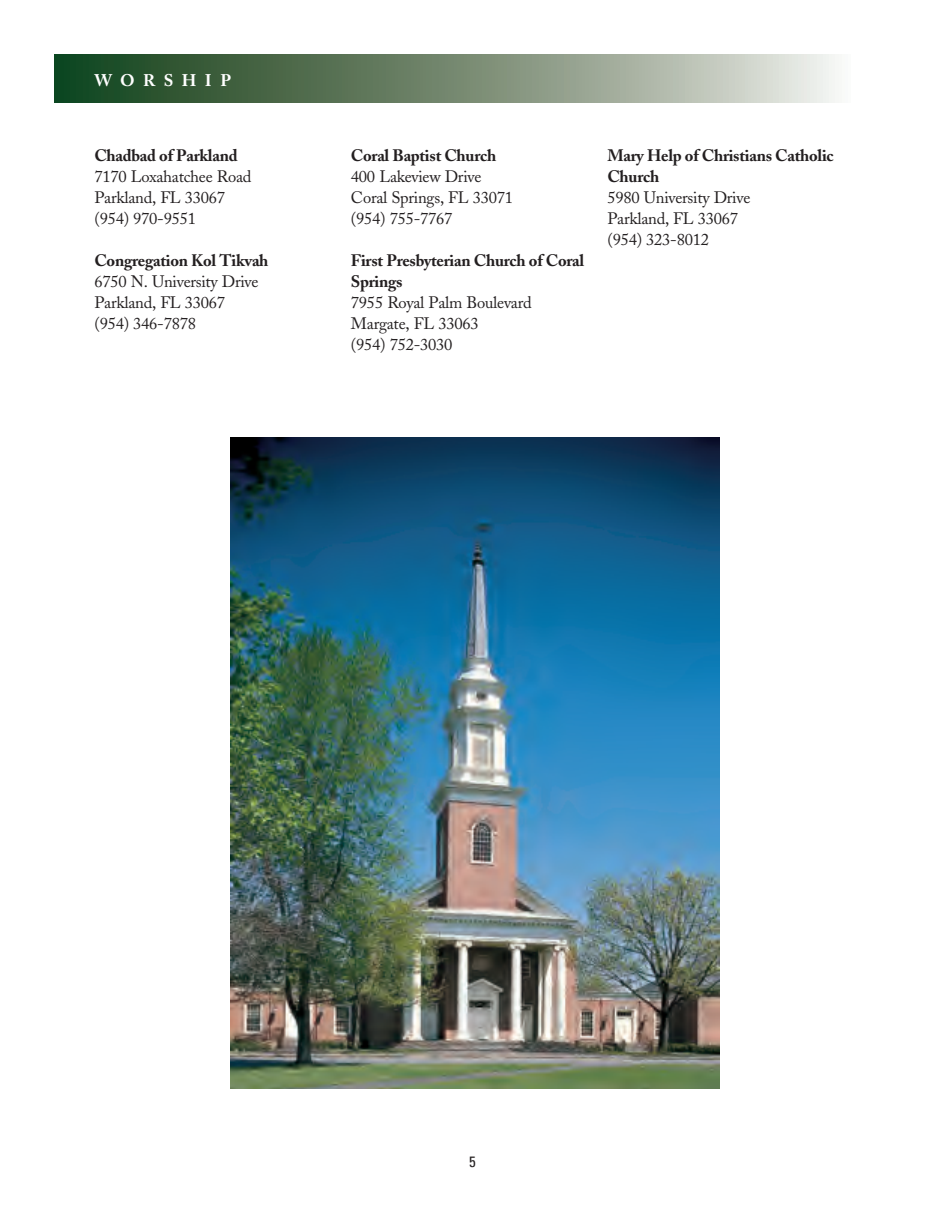
<style>
.page{position:relative;width:945px;height:1215px;background:#fff}
.page>*{position:absolute;margin:0;border:0;box-sizing:border-box;transform-origin:0 0}
.t1{font:700 16.8px "Adobe Caslon";letter-spacing:.5em;color:#fff}
.t2{font:16.5px/21px "Adobe Caslon";letter-spacing:-.015em;color:#231f20}
.t3{font:700 16.5px/21px "Adobe Caslon";letter-spacing:-.015em;color:#231f20}
.t4{font:condensed 15px "Univers";color:#231f20}
</style>
<div class="page">
<svg style="left:54px;top:54px;width:781px;height:49px;background:#778d75"></svg>
<img style="left:231px;top:437px;width:489px;height:652px">
<p class="t1" style="left:94px;top:70px;width:138px">WORSHIP</p>
<p class="t3" style="left:94px;top:145px;width:145px">Chadbad of Parkland</p>
<p class="t2" style="left:94px;top:166px;width:158px">7170 Loxahatchee Road<br>Parkland, FL 33067 (954) 970-9551</p>
<p class="t3" style="left:94px;top:250px;width:176px">Congregation Kol Tikvah</p>
<p class="t2" style="left:94px;top:271px;width:166px">6750 N. University Drive<br>Parkland, FL 33067 (954) 346-7878</p>
<p class="t3" style="left:351px;top:145px;width:147px">Coral Baptist Church</p>
<p class="t2" style="left:351px;top:166px;width:164px">400 Lakeview Drive<br>Coral Springs, FL 33071 (954) 755-7767</p>
<p class="t3" style="left:351px;top:250px;width:235px">First Presbyterian Church of Coral<br>Springs</p>
<p class="t2" style="left:351px;top:292px;width:182px">7955 Royal Palm Boulevard<br>Margate, FL 33063<br>(954) 752-3030</p>
<p class="t3" style="left:607px;top:145px;width:228px">Mary Help of Christians Catholic<br>Church</p>
<p class="t2" style="left:607px;top:187px;width:144px">5980 University Drive<br>Parkland, FL 33067 (954) 323-8012</p>
<p class="t4" style="left:469px;top:1152px;width:8px">5</p>
</div>
